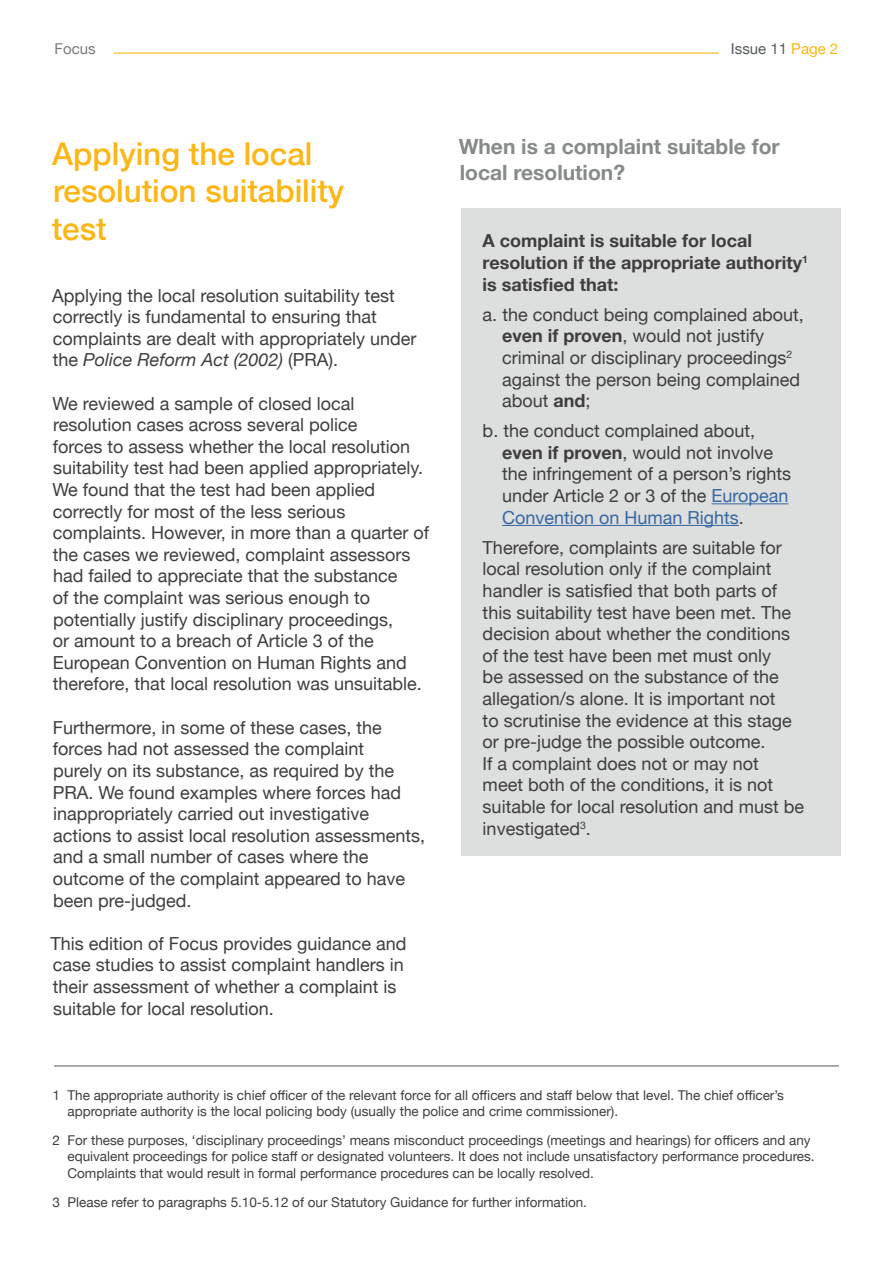
<style>
.page{position:relative;width:893px;height:1263px;background:#fff}
.page>*{position:absolute;margin:0;border:0;box-sizing:border-box;transform-origin:0 0}
.t1{font:500 31.5px/37.8px "Helvetica Neue";color:#fcb615}
.t2{font:700 21px/25.2px "Helvetica Neue";color:#868a8a}
.t3{font:18px/21.6px "Helvetica Neue";color:#3e3e3f}
.t4{font:700 18px/21.6px "Helvetica Neue";color:#3e3e3f}
.t5{font:15px "Helvetica Neue";color:#555b5a}
.t6{font:15px "Helvetica Neue";color:#787b7a}
.t7{font:13.5px/16.2px "Helvetica Neue";color:#3e3e3f}
.s1{color:#fcb615}
.s2{font-style:italic}
.s3{font-weight:700}
.s4{color:#3667a4}
</style>
<div class="page">
<hr style="left:114px;top:53px;width:605px;height:1px;background:#fcb615">
<div style="left:461px;top:208px;width:380px;height:648px;background:#dddede"></div>
<hr style="left:711px;top:503px;width:78px;height:1px;background:#3667a4">
<hr style="left:502px;top:525px;width:237px;height:1px;background:#3667a4">
<hr style="left:54px;top:1065px;width:785px;height:1px;background:#555b5a">
<p class="t6" style="left:55px;top:38px;width:43px">Focus</p>
<p class="t5" style="left:731px;top:38px;width:109px">Issue 11 <span class="s1">Page 2</span></p>
<h1 class="t1" style="left:52px;top:132px;width:294px">Applying the local resolution suitability test</h1>
<p class="t3" style="left:52px;top:285px;width:366px">Applying the local resolution suitability test correctly is fundamental to ensuring that complaints are dealt with appropriately under the <span class="s2">Police Reform Act (2002)</span> (PRA).</p>
<p class="t3" style="left:53px;top:393px;width:378px">We reviewed a sample of closed local resolution cases across several police<br>forces to assess whether the local resolution suitability test had been applied appropriately.<br>We found that the test had been applied correctly for most of the less serious complaints. However, in more than a quarter of the cases we reviewed, complaint assessors had failed to appreciate that the substance<br>of the complaint was serious enough to potentially justify disciplinary proceedings,<br>or amount to a breach of Article 3 of the European Convention on Human Rights and therefore, that local resolution was unsuitable.</p>
<p class="t3" style="left:53px;top:717px;width:374px">Furthermore, in some of these cases, the forces had not assessed the complaint<br>purely on its substance, as required by the PRA. We found examples where forces had inappropriately carried out investigative actions to assist local resolution assessments, and a small number of cases where the outcome of the complaint appeared to have been pre-judged.</p>
<p class="t3" style="left:51px;top:933px;width:358px">This edition of Focus provides guidance and case studies to assist complaint handlers in their assessment of whether a complaint is suitable for local resolution.</p>
<p class="t2" style="left:459px;top:135px;width:323px">When is a complaint suitable for local resolution?</p>
<p class="t4" style="left:483px;top:231px;width:327px">A complaint is suitable for local resolution if the appropriate authority<sup>1 </sup>is satisfied that:</p>
<p class="t3" style="left:502px;top:305px;width:303px;text-indent:-19px">a. the conduct being complained about, <span class="s3">even if proven</span>, would not justify criminal or disciplinary proceedings<sup>2 </sup>against the person being complained about <span class="s3">and</span>;</p>
<p class="t3" style="left:502px;top:421px;width:291px;text-indent:-19px">b. the conduct complained about, <span class="s3">even if proven</span>, would not involve the infringement of a person’s rights under Article 2 or 3 of the <span class="s4">European Convention on Human Rights</span>.</p>
<p class="t3" style="left:483px;top:538px;width:323px">Therefore, complaints are suitable for local resolution only if the complaint handler is satisfied that both parts of this suitability test have been met. The decision about whether the conditions of the test have been met must only<br>be assessed on the substance of the allegation/s alone. It is important not<br>to scrutinise the evidence at this stage or pre-judge the possible outcome.<br>If a complaint does not or may not<br>meet both of the conditions, it is not suitable for local resolution and must be investigated<sup>3</sup>.</p>
<p class="t7" style="left:67px;top:1088px;width:718px;text-indent:-15px">1 The appropriate authority is chief officer of the relevant force for all officers and staff below that level. The chief officer’s appropriate authority is the local policing body (usually the police and crime commissioner).</p>
<p class="t7" style="left:67px;top:1133px;width:749px;text-indent:-15px">2 For these purposes, ‘disciplinary proceedings’ means misconduct proceedings (meetings and hearings) for officers and any equivalent proceedings for police staff or designated volunteers. It does not include unsatisfactory performance procedures.<br>Complaints that would result in formal performance procedures can be locally resolved.</p>
<p class="t7" style="left:52px;top:1194px;width:536px">3 Please refer to paragraphs 5.10-5.12 of our Statutory Guidance for further information.</p>
</div>
